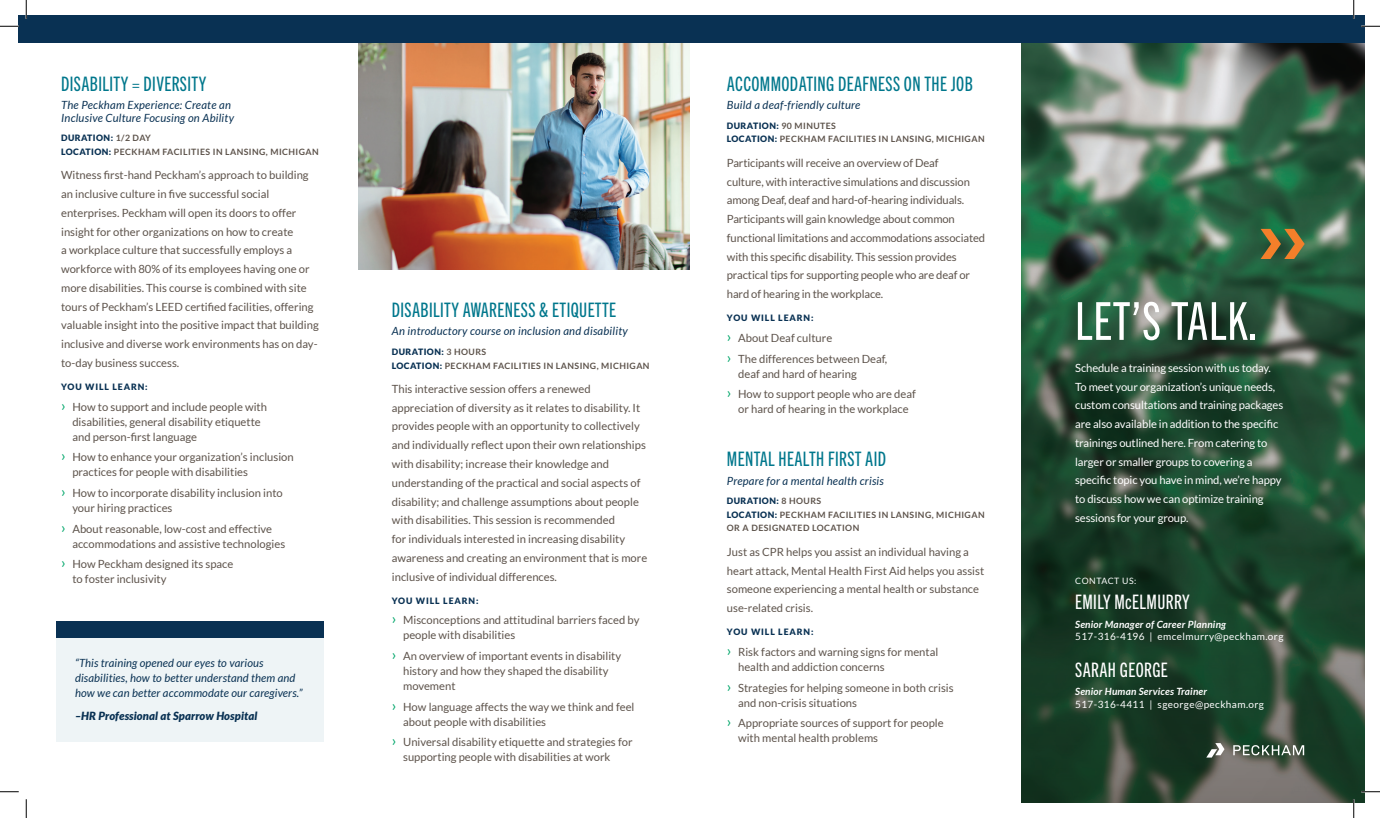
<style>
.page{position:relative;width:1380px;height:818px;background:#fff}
.page>*{position:absolute;margin:0;border:0;box-sizing:border-box;transform-origin:0 0}
.t1{font:52.5px "Trade Gothic Next LT Pro Cm";letter-spacing:.02em;color:#fff}
.t2{font:20px "Trade Gothic Next LT Pro Cm";letter-spacing:.02em;color:#00778c}
.Contact_Name{font:20px "Trade Gothic Next LT Pro Cm";letter-spacing:.02em;color:#fff}
.t3{font:11.25px/18.8px "Lato";color:#5d534b}
.t4{font:11.25px/18.8px "Lato";letter-spacing:-.01em;color:#fff}
.t5{font:italic 11.25px/15px "Lato";letter-spacing:.02em;color:#093153}
.t6{font:italic 900 11.25px "Lato";letter-spacing:.01em;color:#093153}
.Contact_Phone___Emai{font:10px "Lato";letter-spacing:.04em;color:#fff}
.Contact_Title{font:italic 700 10px "Lato";letter-spacing:.02em;color:#fff}
.Time_Location{font:700 8.75px/13.8px "Lato";letter-spacing:.05em;color:#5d534b}
.t7{font:900 8.75px "Lato";letter-spacing:.1em;color:#093153}
.t8{font:8.75px "Lato";letter-spacing:.06em;color:#fff}
.s1{font-weight:900;color:#093153}
.s2{font-size:15px;color:#00a66a}
</style>
<div class="page">
<img style="left:1022px;top:42px;width:343px;height:108px">
<svg style="left:1022px;top:150px;width:343px;height:652px;background:#2a5039"></svg>
<img style="left:358px;top:42px;width:332px;height:227px">
<div style="left:57px;top:637px;width:267px;height:105px;background:#eef4f6"></div>
<div style="left:19px;top:15px;width:1346px;height:27px;background:#093153"></div>
<div style="left:57px;top:621px;width:267px;height:16px;background:#093153"></div>
<svg style="left:1206px;top:743px;width:19px;height:14px"></svg>
<svg style="left:1233px;top:745px;width:71px;height:10px"></svg>
<svg style="left:1261px;top:229px;width:44px;height:30px"></svg>
<svg style="left:0;top:25px;width:19px;height:2px"></svg>
<svg style="left:1361px;top:25px;width:19px;height:2px"></svg>
<svg style="left:0;top:791px;width:19px;height:1px"></svg>
<svg style="left:1361px;top:790px;width:19px;height:2px"></svg>
<svg style="left:25px;top:0;width:2px;height:19px"></svg>
<svg style="left:25px;top:799px;width:2px;height:19px"></svg>
<svg style="left:1353px;top:0;width:2px;height:19px"></svg>
<svg style="left:1353px;top:799px;width:2px;height:19px"></svg>
<h1 class="t2" style="left:61px;top:71px;width:147px">DISABILITY = DIVERSITY</h1>
<h2 class="t5" style="left:61px;top:99px;width:174px;line-height:12.5px">The Peckham Experience: Create an<br>Inclusive Culture Focusing on Ability</h2>
<p class="Time_Location" style="left:61px;top:131px;width:259px"><span class="s1">DURATION:</span> 1/2 DAY<br><span class="s1">LOCATION:</span> PECKHAM FACILITIES IN LANSING, MICHIGAN</p>
<p class="t3" style="left:61px;top:166px;width:259px">Witness first-hand Peckham’s approach to building an inclusive culture in five successful social enterprises. Peckham will open its doors to offer insight for other organizations on how to create<br>a workplace culture that successfully employs a workforce with 80% of its employees having one or more disabilities. This course is combined with site tours of Peckham’s LEED certified facilities, offering valuable insight into the positive impact that building inclusive and diverse work environments has on day&shy;to-day business success.</p>
<h3 class="t7" style="left:61px;top:382px;width:88px">YOU WILL LEARN:</h3>
<p class="t3" style="left:72px;top:399px;width:196px;line-height:15px;text-indent:-11px"><span class="s2">›</span> How to support and include people with disabilities, general disability etiquette and person-first language</p>
<p class="t3" style="left:72px;top:450px;width:223px;line-height:15px;text-indent:-11px"><span class="s2">›</span> How to enhance your organization’s inclusion practices for people with disabilities</p>
<p class="t3" style="left:72px;top:485px;width:212px;line-height:15px;text-indent:-11px"><span class="s2">›</span> How to incorporate disability inclusion into your hiring practices</p>
<p class="t3" style="left:72px;top:521px;width:214px;line-height:15px;text-indent:-11px"><span class="s2">›</span> About reasonable, low-cost and effective accommodations and assistive technologies</p>
<p class="t3" style="left:72px;top:556px;width:163px;line-height:15px;text-indent:-11px"><span class="s2">›</span> How Peckham designed its space to foster inclusivity</p>
<p class="t5" style="left:75px;top:655px;width:229px">“This training opened our eyes to various disabilities, how to better understand them and how we can better accommodate our caregivers.”</p>
<p class="t6" style="left:75px;top:709px;width:184px">–HR Professional at Sparrow Hospital</p>
<h1 class="t2" style="left:392px;top:296px;width:226px">DISABILITY AWARENESS &amp; ETIQUETTE</h1>
<h2 class="t5" style="left:392px;top:324px;width:238px">An introductory course on inclusion and disability</h2>
<p class="Time_Location" style="left:392px;top:344px;width:259px"><span class="s1">DURATION:</span> 3 HOURS<br><span class="s1">LOCATION:</span> PECKHAM FACILITIES IN LANSING, MICHIGAN</p>
<p class="t3" style="left:392px;top:379px;width:257px">This interactive session offers a renewed appreciation of diversity as it relates to disability. It provides people with an opportunity to collectively and individually reflect upon their own relationships with disability; increase their knowledge and understanding of the practical and social aspects of disability; and challenge assumptions about people with disabilities. This session is recommended<br>for individuals interested in increasing disability awareness and creating an environment that is more inclusive of individual differences.</p>
<h3 class="t7" style="left:392px;top:595px;width:88px">YOU WILL LEARN:</h3>
<p class="t3" style="left:403px;top:612px;width:238px;line-height:15px;text-indent:-11px"><span class="s2">›</span> Misconceptions and attitudinal barriers faced by people with disabilities</p>
<p class="t3" style="left:403px;top:648px;width:220px;line-height:15px;text-indent:-11px"><span class="s2">›</span> An overview of important events in disability history and how they shaped the disability movement</p>
<p class="t3" style="left:403px;top:699px;width:233px;line-height:15px;text-indent:-11px"><span class="s2">›</span> How language affects the way we think and feel about people with disabilities</p>
<p class="t3" style="left:403px;top:734px;width:231px;line-height:15px;text-indent:-11px"><span class="s2">›</span> Universal disability etiquette and strategies for supporting people with disabilities at work</p>
<h1 class="t2" style="left:727px;top:71px;width:247px">ACCOMMODATING DEAFNESS ON THE JOB</h1>
<h2 class="t5" style="left:727px;top:98px;width:135px">Build a deaf-friendly culture</h2>
<p class="Time_Location" style="left:727px;top:118px;width:259px"><span class="s1">DURATION:</span> 90 MINUTES<br><span class="s1">LOCATION:</span> PECKHAM FACILITIES IN LANSING, MICHIGAN</p>
<p class="t3" style="left:727px;top:153px;width:260px">Participants will receive an overview of Deaf<br>culture, with interactive simulations and discussion among Deaf, deaf and hard-of-hearing individuals.<br>Participants will gain knowledge about common functional limitations and accommodations associated with this specific disability. This session provides practical tips for supporting people who are deaf or hard of hearing in the workplace.</p>
<h3 class="t7" style="left:727px;top:313px;width:88px">YOU WILL LEARN:</h3>
<p class="t3" style="left:727px;top:328px;width:107px"><span class="s2">›</span> About Deaf culture</p>
<p class="t3" style="left:738px;top:351px;width:151px;line-height:15px;text-indent:-11px"><span class="s2">›</span> The differences between Deaf, deaf and hard of hearing</p>
<p class="t3" style="left:727px;top:386px;width:190px;line-height:15px;text-align:center"><span class="s2">›</span> How to support people who are deaf or hard of hearing in the workplace</p>
<h1 class="t2" style="left:727px;top:446px;width:161px">MENTAL HEALTH FIRST AID</h1>
<h2 class="t5" style="left:727px;top:473px;width:159px">Prepare for a mental health crisis</h2>
<p class="Time_Location" style="left:727px;top:493px;width:259px"><span class="s1">DURATION:</span> 8 HOURS<br><span class="s1">LOCATION:</span> PECKHAM FACILITIES IN LANSING, MICHIGAN<br>OR A DESIGNATED LOCATION</p>
<p class="t3" style="left:727px;top:542px;width:259px">Just as CPR helps you assist an individual having a heart attack, Mental Health First Aid helps you assist someone experiencing a mental health or substance use-related crisis.</p>
<h3 class="t7" style="left:727px;top:627px;width:88px">YOU WILL LEARN:</h3>
<p class="t3" style="left:738px;top:644px;width:202px;line-height:15px;text-indent:-11px"><span class="s2">›</span> Risk factors and warning signs for mental health and addiction concerns</p>
<p class="t3" style="left:738px;top:680px;width:217px;line-height:15px;text-indent:-11px"><span class="s2">›</span> Strategies for helping someone in both crisis and non-crisis situations</p>
<p class="t3" style="left:738px;top:715px;width:207px;line-height:15px;text-indent:-11px"><span class="s2">›</span> Appropriate sources of support for people with mental health problems</p>
<p class="t1" style="left:1075px;top:286px;width:185px">LET’S TALK.</p>
<p class="t4" style="left:1075px;top:358px;width:210px">Schedule a training session with us today.<br>To meet your organization’s unique needs, custom consultations and training packages are also available in addition to the specific trainings outlined here. From catering to larger or smaller groups to covering a specific topic you have in mind, we’re happy to discuss how we can optimize training sessions for your group.</p>
<h3 class="t8" style="left:1075px;top:575px;width:63px">CONTACT US:</h3>
<p class="Contact_Name" style="left:1075px;top:588px;width:116px">EMILY McELMURRY</p>
<p class="Contact_Title" style="left:1075px;top:618px;width:152px">Senior Manager of Career Planning</p>
<p class="Contact_Phone___Emai" style="left:1075px;top:631px;width:210px">517-316-4196 | emcelmurry@peckham.org</p>
<p class="Contact_Name" style="left:1075px;top:656px;width:94px">SARAH GEORGE</p>
<p class="Contact_Title" style="left:1075px;top:686px;width:134px">Senior Human Services Trainer</p>
<p class="Contact_Phone___Emai" style="left:1075px;top:698px;width:190px">517-316-4411 | sgeorge@peckham.org</p>
</div>
